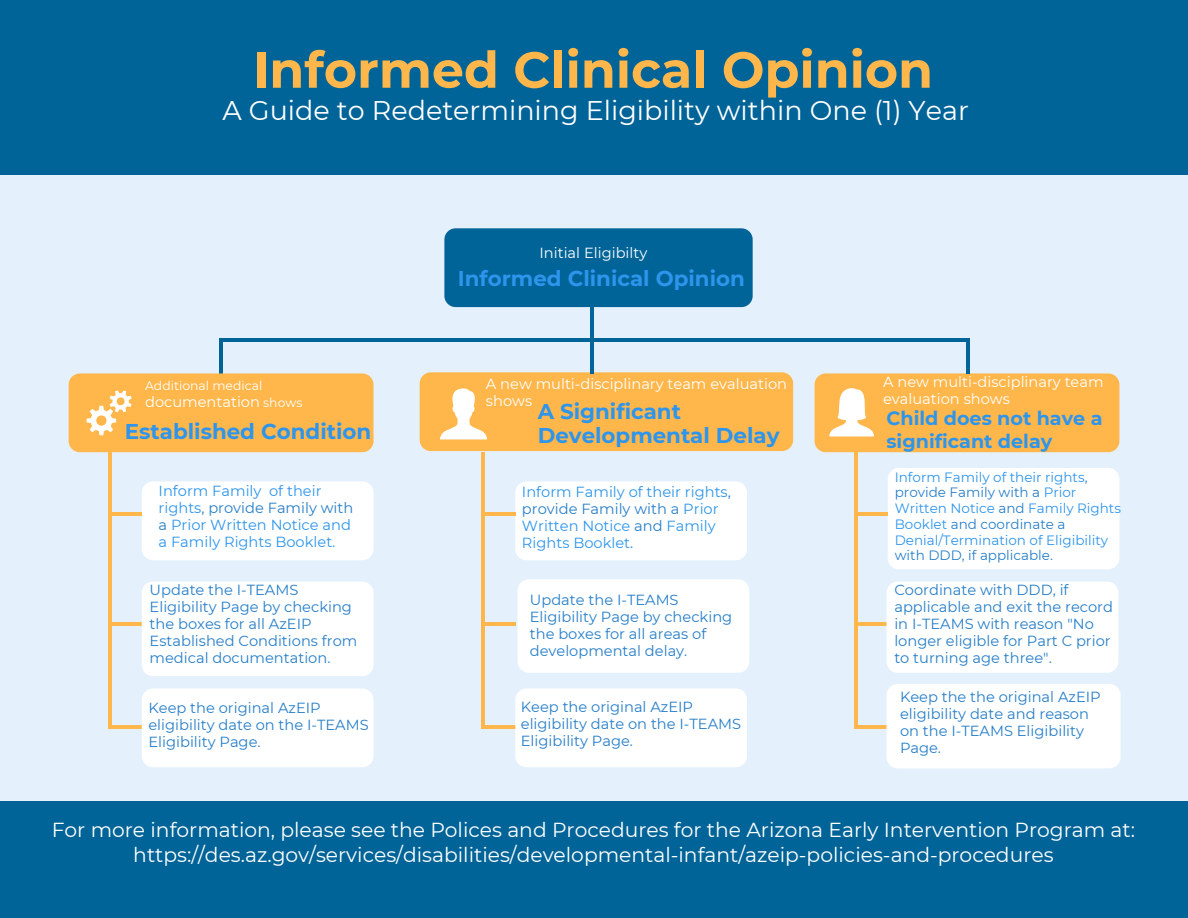
<style>
.page{position:relative;width:1188px;height:918px;background:#e4f1fc}
.page>*{position:absolute;margin:0;border:0;box-sizing:border-box;transform-origin:0 0}
.t1{font:700 50.7px "Montserrat";color:#ffb74b}
.t2{font:27px "Montserrat";color:#fff}
.t3{font:700 21.3px/24.8px "Montserrat";color:#2d95ec}
.t4{font:20.25px/24.8px "Montserrat";color:#fff;text-align:center}
.t5{font:700 19.2px/22.5px "Montserrat";color:#2d95ec}
.t6{font:14.7px/16.8px "Montserrat";color:#267ec8}
.t7{font:14.7px/16.8px "Montserrat";color:#2d95ec}
.t8{font:14.7px/16.8px "Montserrat";color:#fff}
.t9{font:13.5px/15.8px "Montserrat";color:#2d95ec}
.t10{font:12.3px "Montserrat";color:#fff}
.s1{font-size:12.3px}
.s2{color:#267ec8}
</style>
<div class="page">
<div style="left:0;top:0;width:1188px;height:174px;background:#006498"></div>
<div style="left:444px;top:228px;width:309px;height:79px;background:#006498"></div>
<hr style="left:219px;top:339px;width:4px;height:34px;background:#006498">
<div style="left:142px;top:482px;width:232px;height:78px;background:#fff"></div>
<hr style="left:108px;top:452px;width:3px;height:277px;background:#ffb74b">
<hr style="left:110px;top:512px;width:32px;height:3px;background:#ffb74b">
<hr style="left:110px;top:622px;width:32px;height:3px;background:#ffb74b">
<hr style="left:110px;top:726px;width:32px;height:3px;background:#ffb74b">
<div style="left:142px;top:582px;width:232px;height:94px;background:#fff"></div>
<div style="left:142px;top:688px;width:232px;height:79px;background:#fff"></div>
<div style="left:515px;top:482px;width:232px;height:78px;background:#fff"></div>
<hr style="left:482px;top:452px;width:3px;height:277px;background:#ffb74b">
<hr style="left:484px;top:512px;width:31px;height:3px;background:#ffb74b">
<hr style="left:484px;top:622px;width:31px;height:3px;background:#ffb74b">
<hr style="left:484px;top:726px;width:31px;height:3px;background:#ffb74b">
<div style="left:518px;top:579px;width:231px;height:94px;background:#fff"></div>
<div style="left:515px;top:688px;width:232px;height:79px;background:#fff"></div>
<hr style="left:219px;top:339px;width:751px;height:3px;background:#006498">
<div style="left:420px;top:372px;width:373px;height:79px;background:#ffb74b"></div>
<div style="left:815px;top:374px;width:304px;height:78px;background:#ffb74b"></div>
<hr style="left:591px;top:307px;width:3px;height:66px;background:#006498">
<div style="left:69px;top:374px;width:305px;height:78px;background:#ffb74b"></div>
<div style="left:888px;top:468px;width:231px;height:101px;background:#fff"></div>
<hr style="left:854px;top:452px;width:3px;height:277px;background:#ffb74b">
<hr style="left:856px;top:512px;width:32px;height:3px;background:#ffb74b">
<hr style="left:856px;top:622px;width:32px;height:3px;background:#ffb74b">
<hr style="left:856px;top:726px;width:32px;height:3px;background:#ffb74b">
<div style="left:887px;top:582px;width:231px;height:91px;background:#fff"></div>
<div style="left:887px;top:684px;width:233px;height:84px;background:#fff"></div>
<hr style="left:966px;top:339px;width:4px;height:34px;background:#006498">
<div style="left:0;top:801px;width:1188px;height:117px;background:#006498"></div>
<p class="t1" style="left:253px;top:33px;width:682px">Informed Clinical Opinion</p>
<p class="t2" style="left:223px;top:92px;width:748px">A Guide to Redetermining Eligibility within One (1) Year</p>
<p class="t10" style="left:145px;top:378px;width:119px">Additional medical</p>
<p class="t8" style="left:145px;top:393px;width:159px">documentation <span class="s1">shows</span></p>
<p class="t3" style="left:125px;top:418px;width:248px">Established Condition</p>
<p class="t7" style="left:159px;top:482px;width:196px">Inform Family of their rights<span class="s2">, provide Family with a</span> Prior Written Notice and a Family Rights Booklet.</p>
<p class="t6" style="left:150px;top:581px;width:209px">Update the I-TEAMS<br>Eligibility Page by checking the boxes for all AzEIP<br>Established Conditions from medical documentation.</p>
<p class="t6" style="left:148px;top:699px;width:222px">Keep the original AzEIP eligibility date on the I-TEAMS<br>Eligibility Page.</p>
<p class="t8" style="left:540px;top:243px;width:109px">Initial Eligibilty</p>
<p class="t3" style="left:458px;top:265px;width:289px">Informed Clinical Opinion</p>
<p class="t8" style="left:486px;top:375px;width:303px">A new multi-disciplinary team evaluation shows</p>
<p class="t3" style="left:538px;top:398px;width:243px">A Significant<br>Developmental Delay</p>
<p class="t7" style="left:522px;top:483px;width:210px">Inform Family of their rights<span class="s2">, provide Family with a</span> Prior<br>Written Notice <span class="s2">and</span> Family<br>Rights Booklet<span class="s2">.</span></p>
<p class="t6" style="left:530px;top:591px;width:204px">Update the I-TEAMS<br>Eligibility Page by checking the boxes for all areas of developmental delay.</p>
<p class="t6" style="left:521px;top:698px;width:222px">Keep the original AzEIP eligibility date on the I-TEAMS<br>Eligibility Page.</p>
<p class="t8" style="left:883px;top:373px;width:222px">A new multi-disciplinary team evaluation shows</p>
<p class="t5" style="left:886px;top:406px;width:217px">Child does not have a significant delay</p>
<p class="t9" style="left:895px;top:468px;width:228px">Inform Family of their rights<span class="s2">, provide Family with a</span> Prior<br>Written Notice <span class="s2">and</span> Family Rights<br>Booklet <span class="s2">and coordinate a<br></span>Denial/Termination of Eligibility <span class="s2">with DDD, if applicable.</span></p>
<p class="t6" style="left:894px;top:581px;width:220px">Coordinate with DDD, if applicable and exit the record in I-TEAMS with reason "No longer eligible for Part C prior to turning age three".</p>
<p class="t6" style="left:900px;top:688px;width:202px">Keep the the original AzEIP eligibility date and reason on the I-TEAMS Eligibility<br>Page.</p>
<p class="t4" style="left:52px;top:817px;width:1085px">For more information, please see the Polices and Procedures for the Arizona Early Intervention Program at: https://des.az.gov/services/disabilities/developmental-infant/azeip-policies-and-procedures</p>
</div>
